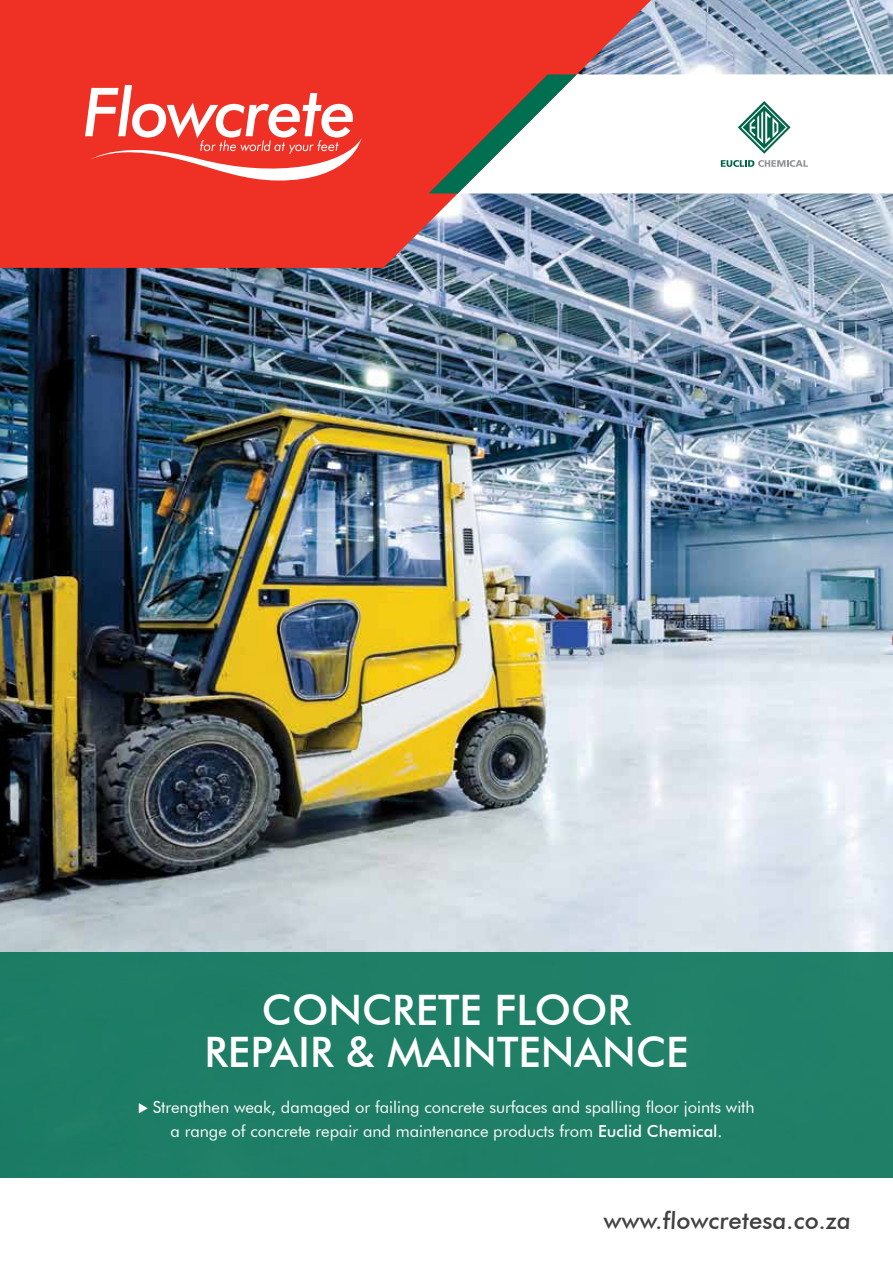
<style>
.page{position:relative;width:893px;height:1263px;background:#fff}
.page>*{position:absolute;margin:0;border:0;box-sizing:border-box;transform-origin:0 0}
.t1{font:500 42px/42px "Futura BT";color:#fff;text-align:center}
.t2{font:500 24px "Futura BT";color:#414042}
.t3{font:16.5px/24px "Futura BT";color:#fff;text-align:center}
.s1{font-family:"Proxima Nova";font-weight:700}
.s2{font-weight:500}
</style>
<div class="page">
<img style="left:0;top:0;width:893px;height:952px">
<svg style="left:0;top:0;width:664px;height:268px;background:#da433d"></svg>
<svg style="left:577px;top:74px;width:316px;height:119px"></svg>
<svg style="left:429px;top:74px;width:148px;height:119px"></svg>
<svg style="left:85px;top:85px;width:276px;height:96px"></svg>
<svg style="left:738px;top:101px;width:53px;height:53px"></svg>
<svg style="left:721px;top:160px;width:87px;height:7px"></svg>
<div style="left:0;top:952px;width:893px;height:226px;background:#1f7f67"></div>
<h1 class="t1" style="left:204px;top:989px;width:485px">CONCRETE FLOOR<br>REPAIR &amp; MAINTENANCE</h1>
<p class="t3" style="left:138px;top:1095px;width:618px"><span class="s1">⊲</span> Strengthen weak, damaged or failing concrete surfaces and spalling floor joints with a range of concrete repair and maintenance products from <span class="s2">Euclid Chemical</span>.</p>
<h2 class="t2" style="left:603px;top:1206px;width:250px">www.flowcretesa.co.za</h2>
</div>
